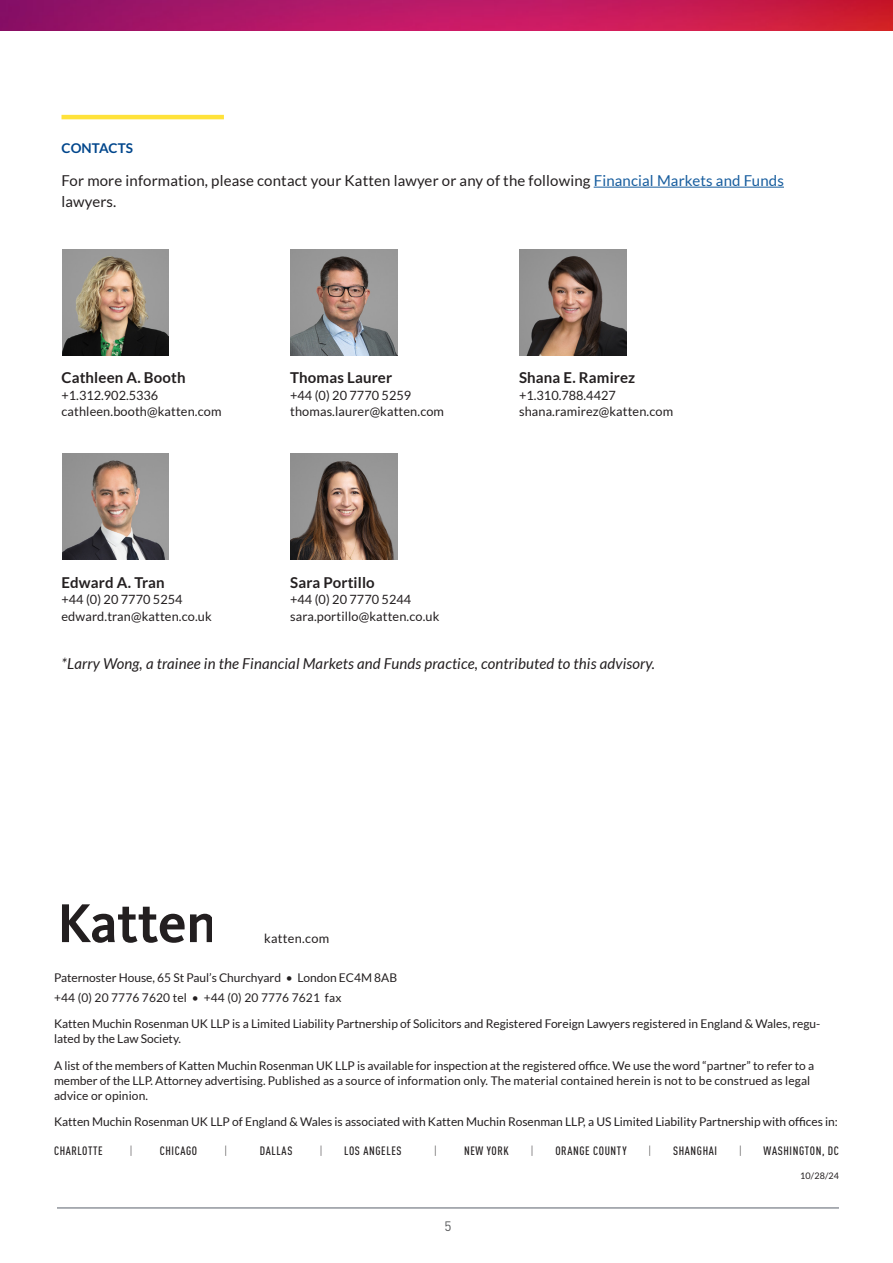
<style>
.page{position:relative;width:893px;height:1263px;background:#fff}
.page>*{position:absolute;margin:0;border:0;box-sizing:border-box;transform-origin:0 0}
.t1{font:15px/21px "Lato";letter-spacing:.01em;color:#231f20}
.t2{font:italic 15px "Lato";letter-spacing:.01em;color:#231f20}
.t3{font:700 15px "Lato";letter-spacing:.01em;color:#231f20}
.t4{font:700 13.5px "Lato";letter-spacing:.01em;color:#01468c}
.t5{font:13.5px "DINOT";color:#57585a}
.t6{font:12.75px/16.5px "Lato";letter-spacing:.01em;color:#231f20}
.t7{font:12px/15px "Lato";letter-spacing:-.005em;color:#231f20}
.t8{font:500 condensed 12px "DINOT";letter-spacing:.05em;color:#231f20}
.t9{font:300 condensed 12px "DINOT";color:#231f20}
.t10{font:9px "Lato";color:#231f20}
.s1{color:#175d9e}
</style>
<div class="page">
<hr style="left:57px;top:1207px;width:782px;height:2px;background:#91959d">
<img style="left:0;top:0;width:893px;height:30px">
<hr style="left:62px;top:115px;width:162px;height:4px;background:#ffe23a">
<hr style="left:594px;top:187px;width:190px;height:1px;background:#175d9e">
<svg style="left:62px;top:904px;width:150px;height:39px"></svg>
<img style="left:62px;top:249px;width:107px;height:107px">
<img style="left:291px;top:249px;width:106px;height:107px">
<img style="left:520px;top:249px;width:106px;height:107px">
<img style="left:62px;top:453px;width:107px;height:107px">
<img style="left:291px;top:453px;width:106px;height:107px">
<p class="t4" style="left:62px;top:140px;width:73px">CONTACTS</p>
<p class="t1" style="left:62px;top:170px;width:724px">For more information, please contact your Katten lawyer or any of the following <span class="s1">Financial Markets and Funds </span>lawyers.</p>
<p class="t3" style="left:62px;top:369px;width:126px">Cathleen A. Booth</p>
<p class="t6" style="left:62px;top:387px;width:162px">+1.312.902.5336 cathleen.booth@katten.com</p>
<p class="t3" style="left:290px;top:369px;width:104px">Thomas Laurer</p>
<p class="t6" style="left:290px;top:387px;width:155px">+44 (0) 20 7770 5259 thomas.laurer@katten.com</p>
<p class="t3" style="left:519px;top:369px;width:118px">Shana E. Ramirez</p>
<p class="t6" style="left:519px;top:387px;width:156px">+1.310.788.4427 shana.ramirez@katten.com</p>
<p class="t3" style="left:62px;top:573px;width:105px">Edward A. Tran</p>
<p class="t6" style="left:62px;top:591px;width:152px">+44 (0) 20 7770 5254 edward.tran@katten.co.uk</p>
<p class="t3" style="left:290px;top:573px;width:86px">Sara Portillo</p>
<p class="t6" style="left:290px;top:591px;width:151px">+44 (0) 20 7770 5244 sara.portillo@katten.co.uk</p>
<p class="t2" style="left:62px;top:655px;width:595px">*Larry Wong, a trainee in the Financial Markets and Funds practice, contributed to this advisory.</p>
<p class="t6" style="left:264px;top:930px;width:66px">katten.com</p>
<p class="t7" style="left:54px;top:970px;width:345px">Paternoster House, 65 St Paul’s Churchyard • London EC4M 8AB</p>
<p class="t7" style="left:54px;top:990px;width:289px">+44 (0) 20 7776 7620 tel • +44 (0) 20 7776 7621 fax</p>
<p class="t7" style="left:54px;top:1016px;width:768px">Katten Muchin Rosenman UK LLP is a Limited Liability Partnership of Solicitors and Registered Foreign Lawyers registered in England &amp; Wales, regu&shy;lated by the Law Society.</p>
<p class="t7" style="left:54px;top:1058px;width:762px">A list of the members of Katten Muchin Rosenman UK LLP is available for inspection at the registered office. We use the word “partner” to refer to a member of the LLP. Attorney advertising. Published as a source of information only. The material contained herein is not to be construed as legal advice or opinion.</p>
<p class="t7" style="left:54px;top:1114px;width:785px">Katten Muchin Rosenman UK LLP of England &amp; Wales is associated with Katten Muchin Rosenman LLP, a US Limited Liability Partnership with offices in:</p>
<p class="t8" style="left:54px;top:1143px;width:50px">CHARLOTTE</p>
<p class="t9" style="left:130px;top:1144px;width:4px">|</p>
<p class="t8" style="left:160px;top:1143px;width:39px">CHICAGO</p>
<p class="t9" style="left:225px;top:1144px;width:4px">|</p>
<p class="t8" style="left:260px;top:1143px;width:34px">DALLAS</p>
<p class="t9" style="left:320px;top:1144px;width:4px">|</p>
<p class="t8" style="left:344px;top:1143px;width:59px">LOS ANGELES</p>
<p class="t9" style="left:434px;top:1144px;width:4px">|</p>
<p class="t8" style="left:464px;top:1143px;width:46px">NEW YORK</p>
<p class="t9" style="left:531px;top:1144px;width:4px">|</p>
<p class="t8" style="left:555px;top:1143px;width:73px">ORANGE COUNTY</p>
<p class="t9" style="left:648px;top:1144px;width:4px">|</p>
<p class="t8" style="left:673px;top:1143px;width:45px">SHANGHAI</p>
<p class="t9" style="left:739px;top:1144px;width:4px">|</p>
<p class="t8" style="left:764px;top:1143px;width:77px">WASHINGTON, DC</p>
<p class="t10" style="left:800px;top:1171px;width:40px">10/28/24</p>
<p class="t5" style="left:444px;top:1217px;width:9px">5</p>
</div>
